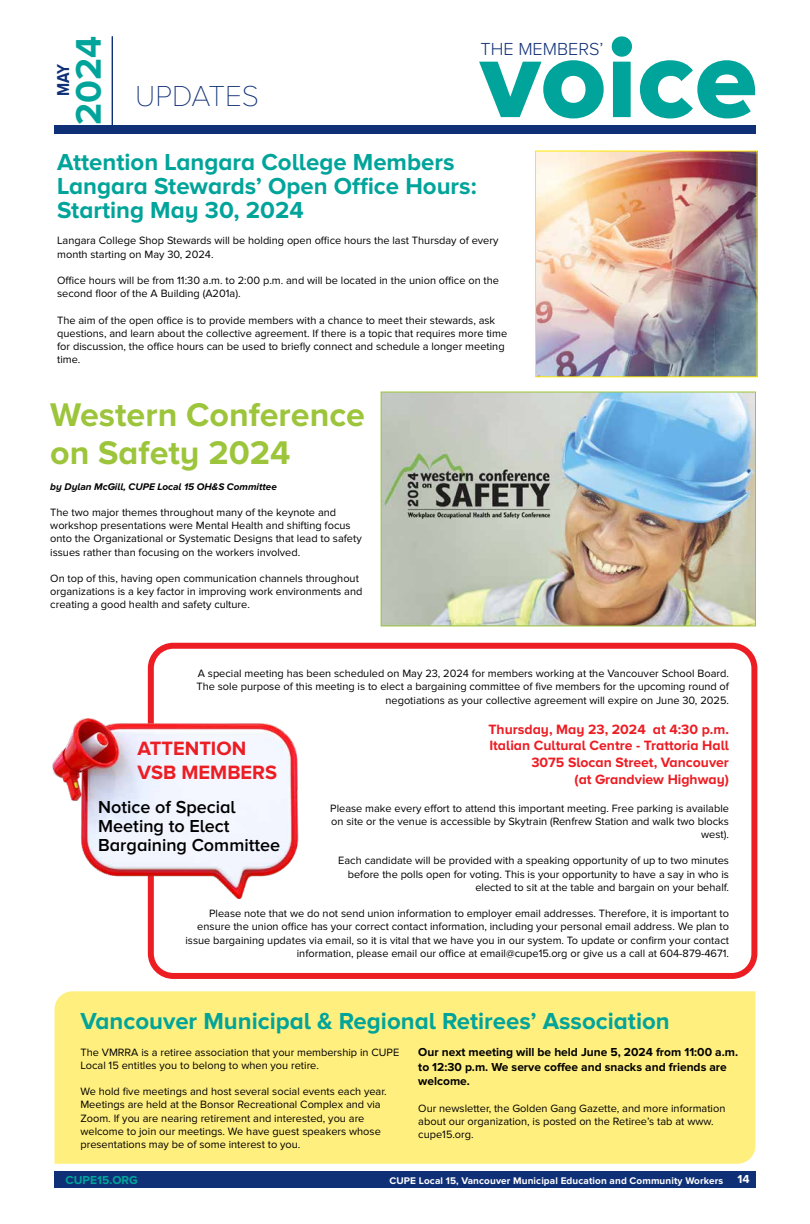
<style>
.page{position:relative;width:810px;height:1224px;background:#fff}
.page>*{position:absolute;margin:0;border:0;box-sizing:border-box;transform-origin:0 0}
.t1{font:114.8px "Proxima Nova A Extrabld";color:#00a49a}
.t2{font:700 36.9px "Proxima Nova A";color:#00a49a}
.t3{font:700 34px/38px "Proxima Nova A";color:#9dc53c}
.t4{font:100 30px "Proxima Nova A";color:#0f2f76}
.t5{font:700 24px/24px "Proxima Nova A";color:#00a49a}
.t6{font:700 20px/24px "Proxima Nova A";color:#ed1d24}
.t7{font:300 18.1px "Proxima Nova A";color:#0f2f76}
.t8{font:600 18px/19px "Proxima Nova A";color:#000}
.t9{font:700 17.8px "Proxima Nova A";color:#0f2f76;scale:.86 1}
.t10{font:700 14px/16.8px "Proxima Nova A";color:#ed1d24;text-align:right}
.t11{font:700 12px/14.4px "Proxima Nova";color:#000}
.t12{font:700 12px "Proxima Nova";color:#00a49a}
.t13{font:11px/13.2px "Proxima Nova";color:#000}
.t14{font:700 10px "Proxima Nova";letter-spacing:.01em;color:#fff}
.t15{font:italic 700 10px "Proxima Nova A";color:#000}
.s1{font-family:"Proxima Nova A";font-size:12px}
</style>
<div class="page">
<div style="left:54px;top:1171px;width:702px;height:17px;background:#0f2f76"></div>
<div style="left:54px;top:126px;width:702px;height:8px;background:#0f2f76"></div>
<hr style="left:112px;top:37px;width:1px;height:92px;background:#0f2f76">
<img style="left:383px;top:394px;width:371px;height:230px">
<div style="left:381px;top:392px;width:375px;height:234px;border:1px solid #9dc53c"></div>
<img style="left:537px;top:153px;width:219px;height:222px">
<div style="left:535px;top:151px;width:223px;height:226px;border:1px solid #ffe800"></div>
<div style="left:54px;top:991px;width:702px;height:173px;background:#ffef7f"></div>
<div style="left:148px;top:643px;width:609px;height:336px;border:6px solid #ed1d24;border-radius:22px"></div>
<img style="left:52px;top:718px;width:247px;height:180px">
<h2 class="t2" style="left:68px;top:125px;width:91px;rotate:-90deg">2024</h2>
<h3 class="t9" style="left:53px;top:96px;width:39px;rotate:-90deg">MAY</h3>
<h3 class="t4" style="left:135px;top:80px;width:125px">UPDATES</h3>
<h1 class="t1" style="left:480px;top:13px;width:279px">voice</h1>
<h3 class="t7" style="left:481px;top:39px;width:124px">THE MEMBERS’</h3>
<h3 class="t5" style="left:57px;top:150px;width:421px">Attention Langara College Members<br>Langara Stewards’ Open Office Hours:<br>Starting May 30, 2024</h3>
<p class="t13" style="left:57px;top:234px;width:443px">Langara College Shop Stewards will be holding open office hours the last Thursday of every month starting on May 30, 2024.</p>
<p class="t13" style="left:57px;top:274px;width:443px">Office hours will be from 11:30 a.m. to 2:00 p.m. and will be located in the union office on the second floor of the A Building (A201a).</p>
<p class="t13" style="left:57px;top:314px;width:452px">The aim of the open office is to provide members with a chance to meet their stewards, ask questions, and learn about the collective agreement. If there is a topic that requires more time for discussion, the office hours can be used to briefly connect and schedule a longer meeting time.</p>
<h3 class="t3" style="left:50px;top:395px;width:316px">Western Conference on Safety 2024</h3>
<p class="t15" style="left:50px;top:481px;width:228px">by Dylan McGill, CUPE Local 15 OH&amp;S Committee</p>
<p class="t13" style="left:50px;top:506px;width:313px">The two major themes throughout many of the keynote and workshop presentations were Mental Health and shifting focus onto the Organizational or Systematic Designs that lead to safety issues rather than focusing on the workers involved.</p>
<p class="t13" style="left:50px;top:572px;width:314px">On top of this, having open communication channels throughout organizations is a key factor in improving work environments and creating a good health and safety culture.</p>
<p class="t13" style="left:196px;top:667px;width:534px;text-align:right">A special meeting has been scheduled on May 23, 2024 for members working at the Vancouver School Board.<br>The sole purpose of this meeting is to elect a bargaining committee of five members for the upcoming round of negotiations as your collective agreement will expire on June 30, 2025.</p>
<p class="t10" style="left:488px;top:720px;width:242px">Thursday, May 23, 2024 at 4:30 p.m.<br>Italian Cultural Centre - Trattoria Hall<br>3075 Slocan Street, Vancouver<br>(at Grandview Highway)</p>
<p class="t13" style="left:330px;top:802px;width:400px;text-align:right">Please make every effort to attend this important meeting. Free parking is available on site or the venue is accessible by Skytrain (Renfrew Station and walk two blocks west).</p>
<p class="t13" style="left:338px;top:854px;width:392px;text-align:right">Each candidate will be provided with a speaking opportunity of up to two minutes before the polls open for voting. This is your opportunity to have a say in who is elected to sit at the table and bargain on your behalf.</p>
<p class="t13" style="left:185px;top:907px;width:545px;text-align:right">Please note that we do not send union information to employer email addresses. Therefore, it is important to ensure the union office has your correct contact information, including your personal email address. We plan to issue bargaining updates via email, so it is vital that we have you in our system. To update or confirm your contact information, please email our office at email@cupe15.org or give us a call at 604-879-4671.</p>
<h3 class="t6" style="left:137px;top:736px;width:141px">ATTENTION<br>VSB MEMBERS</h3>
<h3 class="t8" style="left:98px;top:797px;width:184px">Notice of Special<br>Meeting to Elect<br>Bargaining Committee</h3>
<h3 class="t5" style="left:80px;top:1009px;width:591px">Vancouver Municipal &amp; Regional Retirees’ Association</h3>
<p class="t13" style="left:80px;top:1045px;width:320px">The VMRRA is a retiree association that your membership in CUPE<br>Local 15 entitles you to belong to when you retire.</p>
<p class="t13" style="left:80px;top:1085px;width:308px">We hold five meetings and host several social events each year.<br>Meetings are held at the Bonsor Recreational Complex and via Zoom. If you are nearing retirement and interested, you are welcome to join our meetings. We have guest speakers whose presentations may be of some interest to you.</p>
<p class="t11" style="left:418px;top:1045px;width:321px">Our next meeting will be held June 5, 2024 from 11:00 a.m. to 12:30 p.m. We serve coffee and snacks and friends are welcome.</p>
<p class="t13" style="left:418px;top:1101px;width:309px">Our newsletter, the Golden Gang Gazette, and more information about our organization, is posted on the Retiree’s tab at www. cupe15.org.</p>
<p class="t12" style="left:66px;top:1173px;width:74px">CUPE15.ORG</p>
<p class="t14" style="left:390px;top:1175px;width:361px">CUPE Local 15, Vancouver Municipal Education and Community Workers <span class="s1">14</span></p>
</div>
